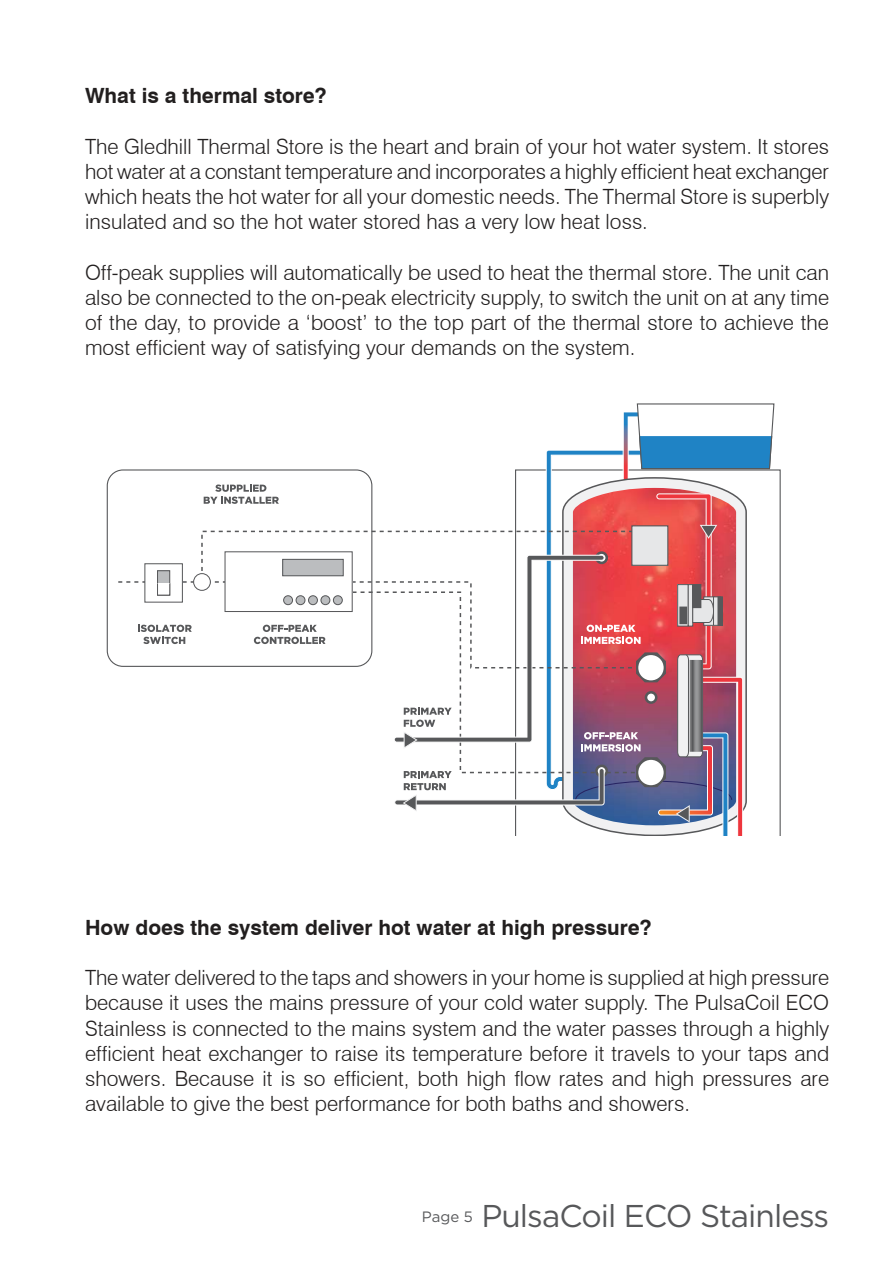
<style>
.page{position:relative;width:893px;height:1263px;background:#fff}
.page>*{position:absolute;margin:0;border:0;box-sizing:border-box;transform-origin:0 0}
.t1{font:31.5px "Gotham";letter-spacing:-.03em;color:#57585a}
.t2{font:300 21px/25.2px "Swiss 721 BT";color:#221f1f;text-align:justify}
.t3{font:700 21px "Swiss 721 BT";color:#221f1f}
</style>
<div class="page">
<svg style="left:775px;top:469px;width:6px;height:366px"></svg>
<svg style="left:117px;top:581px;width:83px;height:86px"></svg>
<div style="left:145px;top:564px;width:37px;height:38px;background:#fff"></div>
<div style="left:144px;top:563px;width:39px;height:40px;border:1px solid #57585a"></div>
<div style="left:158px;top:571px;width:12px;height:24px;background:#bbbdbf"></div>
<div style="left:157px;top:570px;width:13px;height:26px;border:1px solid #57585a"></div>
<div style="left:158px;top:583px;width:12px;height:12px;background:#fff"></div>
<div style="left:157px;top:583px;width:13px;height:13px;border:1px solid #57585a"></div>
<div style="left:194px;top:574px;width:16px;height:16px;background:#fff;border-radius:50%"></div>
<div style="left:193px;top:573px;width:18px;height:18px;border:1px solid #57585a;border-radius:50%"></div>
<svg style="left:200px;top:403px;width:575px;height:432px"></svg>
<p class="t3" style="left:85px;top:88px;width:243px">What is a thermal store?</p>
<p class="t2" style="left:85px;top:135px;width:746px">The Gledhill Thermal Store is the heart and brain of your hot water system. It stores hot water at a constant temperature and incorporates a highly efficient heat exchanger which heats the hot water for all your domestic needs. The Thermal Store is superbly insulated and so the hot water stored has a very low heat loss.</p>
<p class="t2" style="left:85px;top:261px;width:746px">Off-peak supplies will automatically be used to heat the thermal store. The unit can also be connected to the on-peak electricity supply, to switch the unit on at any time of the day, to provide a ‘boost’ to the top part of the thermal store to achieve the most efficient way of satisfying your demands on the system.</p>
<p class="t3" style="left:85px;top:919px;width:568px">How does the system deliver hot water at high pressure?</p>
<p class="t2" style="left:85px;top:967px;width:746px">The water delivered to the taps and showers in your home is supplied at high pressure because it uses the mains pressure of your cold water supply. The PulsaCoil ECO Stainless is connected to the mains system and the water passes through a highly efficient heat exchanger to raise its temperature before it travels to your taps and showers. Because it is so efficient, both high flow rates and high pressures are available to give the best performance for both baths and showers.</p>
<h1 class="t1" style="left:422px;top:1201px;width:409px"><sup>Page</sup> <sup>5</sup> PulsaCoil ECO Stainless</h1>
</div>
